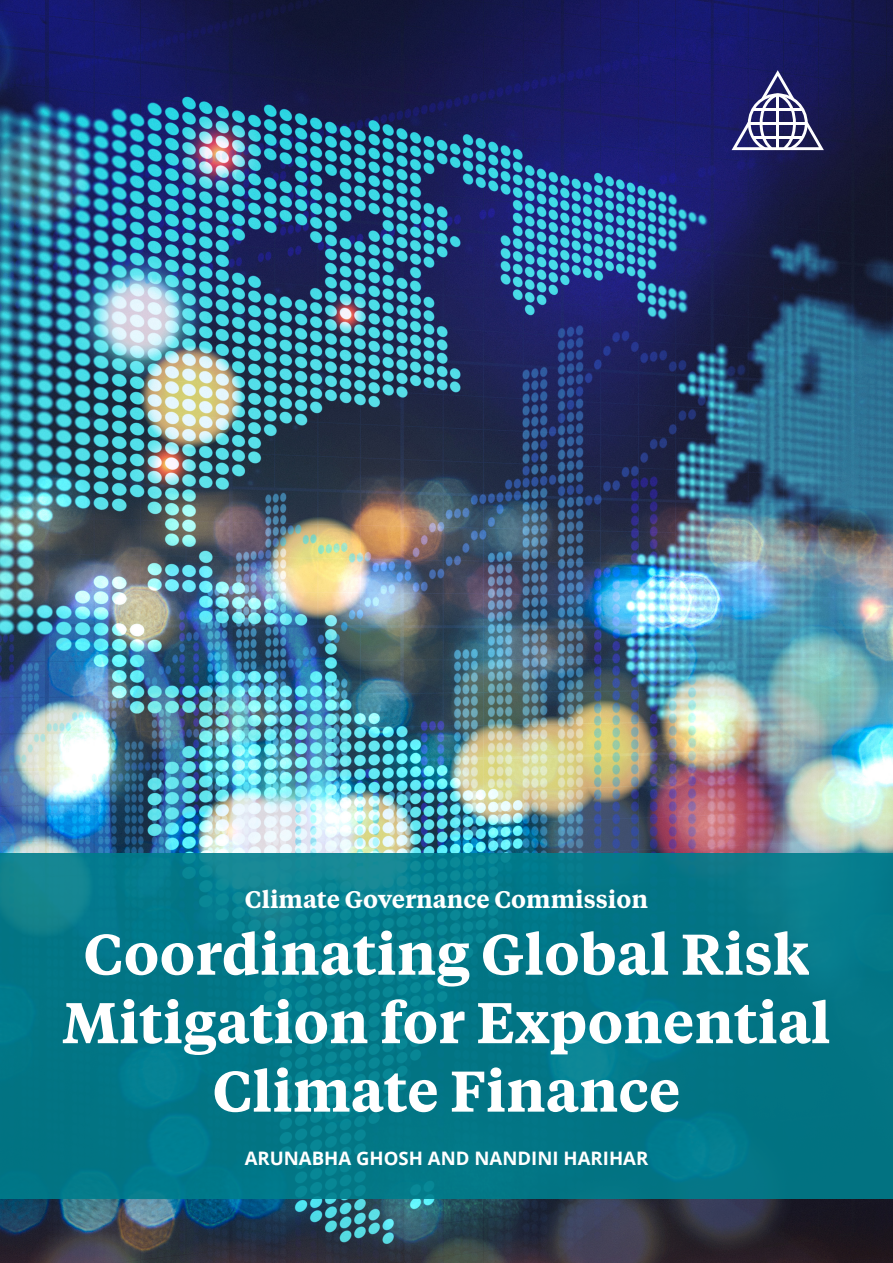
<style>
.page{position:relative;width:893px;height:1263px;background:#fff}
.page>*{position:absolute;margin:0;border:0;box-sizing:border-box;transform-origin:0 0}
.Front_page_Title{font:600 57px/68.4px "Tiempos Text";color:#fff;text-align:center}
.Front_page_Title-2{font:600 24px "Tiempos Text";color:#fff}
.Body_copy{font:700 18.6px "Open Sans";color:#fff}
</style>
<div class="page">
<img style="left:0;top:0;width:893px;height:1263px">
<svg style="left:732px;top:43px;width:118px;height:107px;background:#31326d"></svg>
<hr style="left:749px;top:122px;width:57px;height:3px;background:#fff">
<hr style="left:753px;top:108px;width:49px;height:3px;background:#fff">
<hr style="left:753px;top:136px;width:49px;height:3px;background:#fff">
<svg style="left:0;top:854px;width:893px;height:345px;background:#037889"></svg>
<p class="Front_page_Title-2" style="left:245px;top:882px;width:405px">Climate Governance Commission</p>
<p class="Front_page_Title" style="left:62px;top:917px;width:770px">Coordinating Global Risk<br>Mitigation for Exponential<br>Climate Finance</p>
<p class="Body_copy" style="left:245px;top:1145px;width:405px">ARUNABHA GHOSH AND NANDINI HARIHAR</p>
</div>
